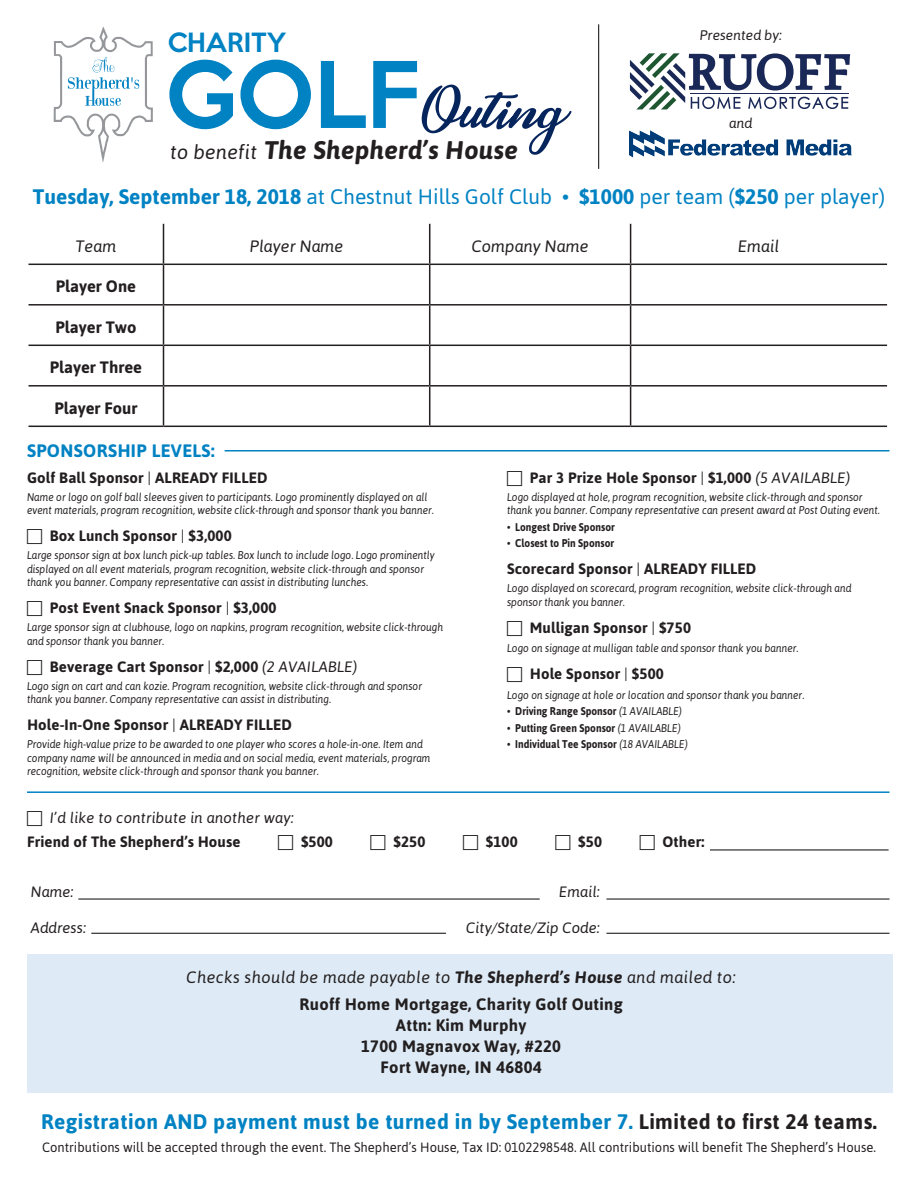
<style>
.page{position:relative;width:918px;height:1188px;background:#fff}
.page>*{position:absolute;margin:0;border:0;box-sizing:border-box;transform-origin:0 0}
.t1{font:500 83.85px "Keep Calm";color:#0082c3}
.t2{font:italic 700 25.5px "Asap";letter-spacing:.01em;color:#231f20}
.t3{font:500 24.3px "Keep Calm";color:#0082c3}
.t4{font:21px "Asap";color:#0082c3}
.t5{font:700 21px "Asap";letter-spacing:.02em;color:#0082c3}
.t6{font:700 18px "Asap";letter-spacing:.02em;color:#0082c3}
.t7{font:700 16.5px "Asap";letter-spacing:.02em;color:#231f20}
.t8{font:italic 16.5px "Asap";letter-spacing:.02em;color:#231f20}
.t9{font:700 16.5px "Asap";color:#231f20}
.t10{font:italic 16.5px "Asap";color:#231f20}
.t11{font:700 15px "Asap";letter-spacing:.01em;color:#231f20}
.t12{font:italic 15px "Asap";color:#231f20}
.t13{font:italic 13.8px "Asap";color:#231f20}
.t14{font:13.5px "Asap";color:#231f20;scale:.96 1}
.t15{font:italic 11.25px/13.5px "Asap";color:#231f20;scale:.9 1}
.t16{font:700 11.25px "Asap";color:#231f20;scale:.9 1}
.s1{font-weight:400;font-size:19.8px}
.s2{font-weight:700}
.s3{font-weight:400}
.s4{font-weight:400;font-style:italic}
.s5{color:#231f20}
</style>
<div class="page">
<div style="left:27px;top:955px;width:865px;height:138px;background:#deebf6"></div>
<svg style="left:54px;top:27px;width:99px;height:135px"></svg>
<svg style="left:422px;top:85px;width:150px;height:70px"></svg>
<svg style="left:630px;top:53px;width:220px;height:56px"></svg>
<img style="left:630px;top:131px;width:222px;height:27px">
<hr style="left:598px;top:24px;width:1px;height:145px;background:#231f20">
<hr style="left:163px;top:224px;width:1px;height:40px;background:#231f20">
<hr style="left:429px;top:224px;width:1px;height:40px;background:#231f20">
<hr style="left:630px;top:224px;width:1px;height:40px;background:#231f20">
<hr style="left:28px;top:264px;width:136px;height:1px;background:#231f20">
<hr style="left:164px;top:264px;width:266px;height:1px;background:#231f20">
<hr style="left:163px;top:265px;width:1px;height:39px;background:#231f20">
<hr style="left:430px;top:264px;width:201px;height:1px;background:#231f20">
<hr style="left:429px;top:265px;width:1px;height:39px;background:#231f20">
<hr style="left:631px;top:264px;width:256px;height:1px;background:#231f20">
<hr style="left:630px;top:265px;width:1px;height:39px;background:#231f20">
<hr style="left:28px;top:304px;width:136px;height:2px;background:#231f20">
<hr style="left:164px;top:304px;width:266px;height:2px;background:#231f20">
<hr style="left:163px;top:306px;width:1px;height:39px;background:#231f20">
<hr style="left:430px;top:304px;width:201px;height:2px;background:#231f20">
<hr style="left:429px;top:306px;width:1px;height:39px;background:#231f20">
<hr style="left:631px;top:304px;width:256px;height:2px;background:#231f20">
<hr style="left:630px;top:306px;width:1px;height:39px;background:#231f20">
<hr style="left:28px;top:345px;width:136px;height:1px;background:#231f20">
<hr style="left:164px;top:345px;width:266px;height:1px;background:#231f20">
<hr style="left:163px;top:346px;width:1px;height:39px;background:#231f20">
<hr style="left:430px;top:345px;width:201px;height:1px;background:#231f20">
<hr style="left:429px;top:346px;width:1px;height:39px;background:#231f20">
<hr style="left:631px;top:345px;width:256px;height:1px;background:#231f20">
<hr style="left:630px;top:346px;width:1px;height:39px;background:#231f20">
<hr style="left:28px;top:385px;width:136px;height:2px;background:#231f20">
<hr style="left:164px;top:385px;width:266px;height:2px;background:#231f20">
<hr style="left:163px;top:387px;width:1px;height:39px;background:#231f20">
<hr style="left:430px;top:385px;width:201px;height:2px;background:#231f20">
<hr style="left:429px;top:387px;width:1px;height:39px;background:#231f20">
<hr style="left:631px;top:385px;width:256px;height:2px;background:#231f20">
<hr style="left:630px;top:387px;width:1px;height:39px;background:#231f20">
<hr style="left:28px;top:426px;width:136px;height:1px;background:#231f20">
<hr style="left:164px;top:426px;width:266px;height:1px;background:#231f20">
<hr style="left:430px;top:426px;width:201px;height:1px;background:#231f20">
<hr style="left:631px;top:426px;width:256px;height:1px;background:#231f20">
<hr style="left:78px;top:898px;width:462px;height:2px;background:#231f20">
<hr style="left:606px;top:898px;width:284px;height:2px;background:#231f20">
<hr style="left:91px;top:933px;width:355px;height:1px;background:#231f20">
<hr style="left:606px;top:933px;width:284px;height:1px;background:#231f20">
<hr style="left:710px;top:849px;width:179px;height:2px;background:#231f20">
<hr style="left:27px;top:791px;width:863px;height:2px;background:#0082c3">
<hr style="left:225px;top:450px;width:664px;height:2px;background:#0082c3">
<p class="t13" style="left:700px;top:27px;width:84px">Presented by:</p>
<p class="t3" style="left:168px;top:21px;width:120px">CHARITY</p>
<p class="t1" style="left:165px;top:22px;width:255px">GOLF</p>
<p class="t2" style="left:170px;top:135px;width:349px"><span class="s1">to benefit</span> The Shepherd’s House</p>
<p class="t4" style="left:33px;top:185px;width:854px"><span class="s2">Tuesday, September 18, 2018</span> at Chestnut Hills Golf Club • <span class="s2">$1000</span> per team (<span class="s2">$250</span> per player)</p>
<p class="t13" style="left:729px;top:116px;width:25px">and</p>
<p class="t8" style="left:76px;top:236px;width:42px">Team</p>
<p class="t10" style="left:250px;top:236px;width:95px">Player Name</p>
<p class="t10" style="left:472px;top:236px;width:118px">Company Name</p>
<p class="t8" style="left:738px;top:236px;width:43px">Email</p>
<p class="t9" style="left:56px;top:277px;width:82px">Player One</p>
<p class="t9" style="left:56px;top:317px;width:82px">Player Two</p>
<p class="t9" style="left:50px;top:358px;width:94px">Player Three</p>
<p class="t9" style="left:54px;top:398px;width:85px">Player Four</p>
<p class="t6" style="left:27px;top:440px;width:189px">SPONSORSHIP LEVELS:</p>
<p class="t11" style="left:27px;top:469px;width:242px">Golf Ball Sponsor <span class="s3">|</span> ALREADY FILLED</p>
<p class="t15" style="left:27px;top:490px;width:454px">Name or logo on golf ball sleeves given to participants. Logo prominently displayed on all event materials, program recognition, website click-through and sponsor thank you banner.</p>
<p class="t11" style="left:50px;top:527px;width:184px">Box Lunch Sponsor <span class="s3">|</span> $3,000</p>
<p class="t15" style="left:27px;top:548px;width:455px">Large sponsor sign at box lunch pick-up tables. Box lunch to include logo. Logo prominently displayed on all event materials, program recognition, website click-through and sponsor thank you banner. Company representative can assist in distributing lunches.</p>
<p class="t11" style="left:50px;top:599px;width:228px">Post Event Snack Sponsor <span class="s3">|</span> $3,000</p>
<p class="t15" style="left:27px;top:620px;width:464px">Large sponsor sign at clubhouse, logo on napkins, program recognition, website click-through and sponsor thank you banner.</p>
<p class="t11" style="left:50px;top:658px;width:309px">Beverage Cart Sponsor <span class="s3">|</span> $2,000 <span class="s4">(2 AVAILABLE)</span></p>
<p class="t15" style="left:27px;top:679px;width:440px">Logo sign on cart and can kozie. Program recognition, website click-through and sponsor thank you banner. Company representative can assist in distributing.</p>
<p class="t11" style="left:27px;top:716px;width:266px">Hole-In-One Sponsor <span class="s3">|</span> ALREADY FILLED</p>
<p class="t15" style="left:27px;top:737px;width:450px">Provide high-value prize to be awarded to one player who scores a hole-in-one. Item and company name will be announced in media and on social media, event materials, program recognition, website click-through and sponsor thank you banner.</p>
<p class="t11" style="left:530px;top:469px;width:322px">Par 3 Prize Hole Sponsor <span class="s3">|</span> $1,000 <span class="s4">(5 AVAILABLE)</span></p>
<p class="t15" style="left:507px;top:490px;width:416px">Logo displayed at hole, program recognition, website click-through and sponsor thank you banner. Company representative can present award at Post Outing event.</p>
<p class="t16" style="left:507px;top:520px;width:121px">• Longest Drive Sponsor</p>
<p class="t16" style="left:507px;top:537px;width:121px">• Closest to Pin Sponsor</p>
<p class="t11" style="left:507px;top:560px;width:251px">Scorecard Sponsor <span class="s3">|</span> ALREADY FILLED</p>
<p class="t15" style="left:507px;top:581px;width:384px">Logo displayed on scorecard, program recognition, website click-through and</p>
<p class="t15" style="left:507px;top:595px;width:133px">sponsor thank you banner.</p>
<p class="t11" style="left:530px;top:619px;width:163px">Mulligan Sponsor <span class="s3">|</span> $750</p>
<p class="t15" style="left:507px;top:641px;width:325px">Logo on signage at mulligan table and sponsor thank you banner.</p>
<p class="t11" style="left:530px;top:665px;width:136px">Hole Sponsor <span class="s3">|</span> $500</p>
<p class="t15" style="left:507px;top:688px;width:332px">Logo on signage at hole or location and sponsor thank you banner.</p>
<p class="t16" style="left:507px;top:705px;width:196px">• Driving Range Sponsor <span class="s4">(1 AVAILABLE)</span></p>
<p class="t16" style="left:507px;top:721px;width:195px">• Putting Green Sponsor <span class="s4">(1 AVAILABLE)</span></p>
<p class="t16" style="left:507px;top:738px;width:202px">• Individual Tee Sponsor <span class="s4">(18 AVAILABLE)</span></p>
<p class="t12" style="left:50px;top:809px;width:246px">I’d like to contribute in another way:</p>
<p class="t11" style="left:27px;top:833px;width:215px">Friend of The Shepherd’s House</p>
<p class="t11" style="left:301px;top:833px;width:33px">$500</p>
<p class="t11" style="left:393px;top:833px;width:33px">$250</p>
<p class="t11" style="left:486px;top:833px;width:33px">$100</p>
<p class="t11" style="left:578px;top:833px;width:25px">$50</p>
<p class="t11" style="left:663px;top:833px;width:43px">Other:</p>
<p class="t12" style="left:31px;top:883px;width:44px">Name:</p>
<p class="t12" style="left:31px;top:919px;width:57px">Address:</p>
<p class="t12" style="left:559px;top:883px;width:42px">Email:</p>
<p class="t12" style="left:466px;top:919px;width:135px">City/State/Zip Code:</p>
<p class="t8" style="left:187px;top:968px;width:551px">Checks should be made payable to <span class="s2">The Shepherd’s House</span> and mailed to:</p>
<p class="t7" style="left:300px;top:995px;width:325px">Ruoff Home Mortgage, Charity Golf Outing</p>
<p class="t7" style="left:396px;top:1016px;width:132px">Attn: Kim Murphy</p>
<p class="t7" style="left:361px;top:1037px;width:201px">1700 Magnavox Way, #220</p>
<p class="t7" style="left:381px;top:1058px;width:163px">Fort Wayne, IN 46804</p>
<p class="t5" style="left:41px;top:1110px;width:837px">Registration AND payment must be turned in by September 7. <span class="s5">Limited to first 24 teams.</span></p>
<p class="t14" style="left:42px;top:1139px;width:870px">Contributions will be accepted through the event. The Shepherd’s House, Tax ID: 0102298548. All contributions will benefit The Shepherd’s House.</p>
</div>
